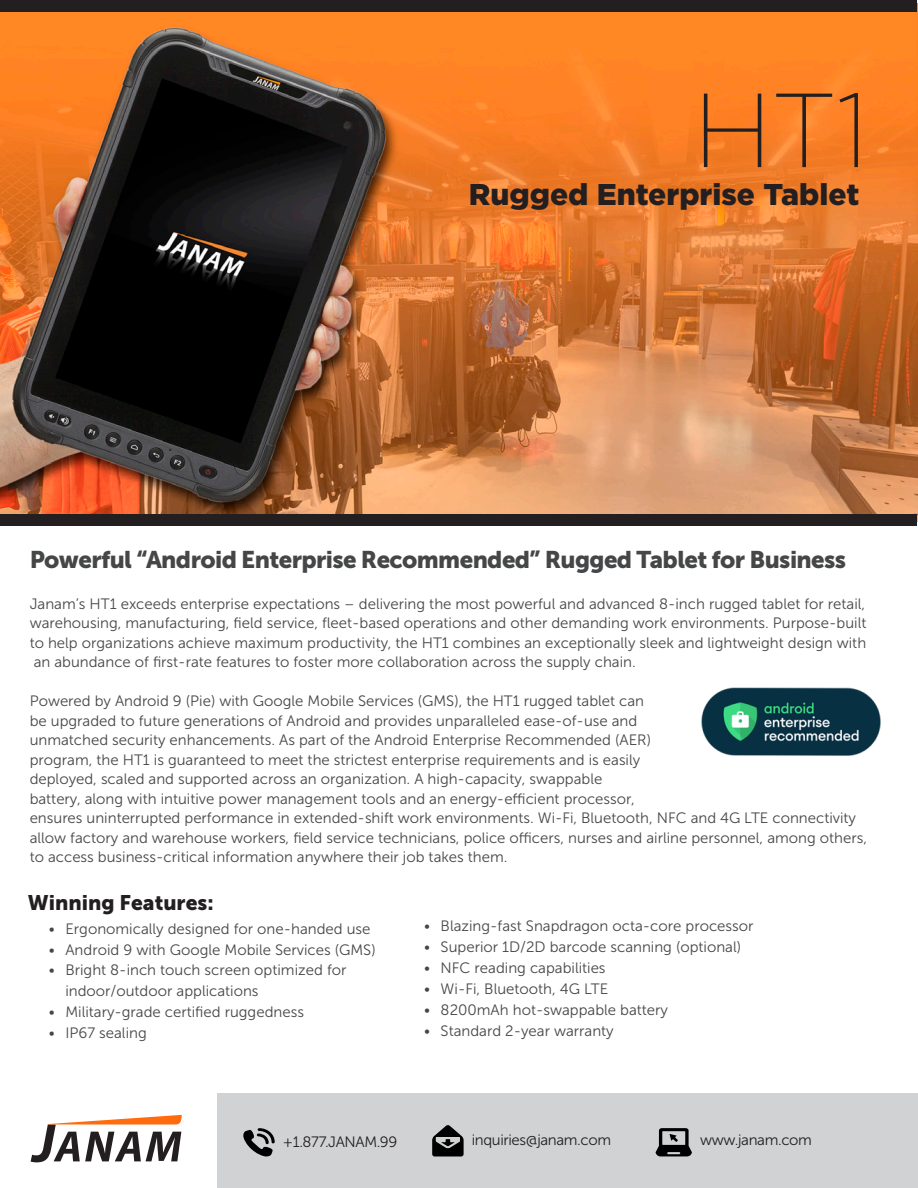
<style>
.page{position:relative;width:918px;height:1188px;background:#fff}
.page>*{position:absolute;margin:0;border:0;box-sizing:border-box;transform-origin:0 0}
.t1{font:200 105px "Gotham";color:#231f20}
.t2{font:900 30px "Gotham";color:#231f20}
.t3{font:24px "Museo Sans 900";letter-spacing:-.025em;color:#454647}
.t4{font:21px "Museo Sans 900";color:#231f20}
.t5{font:15px/19.5px "Museo Sans 300";color:#454647}
.t6{font:15px "Museo Sans 300";letter-spacing:-.025em;color:#231f20}
</style>
<div class="page">
<img style="left:0;top:3px;width:918px;height:518px">
<div style="left:218px;top:1094px;width:700px;height:94px;background:#d1d2d4"></div>
<svg style="left:656px;top:1128px;width:36px;height:28px"></svg>
<svg style="left:243px;top:1128px;width:32px;height:29px"></svg>
<svg style="left:432px;top:1125px;width:32px;height:31px"></svg>
<div style="left:1px;top:514px;width:916px;height:11px;background:#231f20"></div>
<div style="left:1px;top:0;width:916px;height:11px;background:#231f20"></div>
<img style="left:701px;top:687px;width:180px;height:69px">
<svg style="left:31px;top:1115px;width:151px;height:47px"></svg>
<p class="t1" style="left:693px;top:65px;width:179px">HT1</p>
<p class="t2" style="left:469px;top:174px;width:392px">Rugged Enterprise Tablet</p>
<p class="t3" style="left:30px;top:546px;width:818px">Powerful “Android Enterprise Recommended” Rugged Tablet for Business</p>
<p class="t5" style="left:30px;top:594px;width:838px;text-align:justify">Janam’s HT1 exceeds enterprise expectations – delivering the most powerful and advanced 8-inch rugged tablet for retail, warehousing, manufacturing, field service, fleet-based operations and other demanding work environments. Purpose-built to help organizations achieve maximum productivity, the HT1 combines an exceptionally sleek and lightweight design with an abundance of first-rate features to foster more collaboration across the supply chain.</p>
<p class="t5" style="left:30px;top:691px;width:839px">Powered by Android 9 (Pie) with Google Mobile Services (GMS), the HT1 rugged tablet can<br>be upgraded to future generations of Android and provides unparalleled ease-of-use and<br>unmatched security enhancements. As part of the Android Enterprise Recommended (AER)<br>program, the HT1 is guaranteed to meet the strictest enterprise requirements and is easily<br>deployed, scaled and supported across an organization. A high-capacity, swappable<br>battery, along with intuitive power management tools and an energy-efficient processor,<br>ensures uninterrupted performance in extended-shift work environments. Wi-Fi, Bluetooth, NFC and 4G LTE connectivity allow factory and warehouse workers, field service technicians, police officers, nurses and airline personnel, among others, to access business-critical information anywhere their job takes them.</p>
<p class="t4" style="left:28px;top:891px;width:187px">Winning Features:</p>
<p class="t5" style="left:49px;top:919px;width:323px">• Ergonomically designed for one-handed use</p>
<p class="t5" style="left:49px;top:940px;width:328px">• Android 9 with Google Mobile Services (GMS)</p>
<p class="t5" style="left:65px;top:960px;width:283px;line-height:21px;text-indent:-16px">• Bright 8-inch touch screen optimized for indoor/outdoor applications</p>
<p class="t5" style="left:49px;top:1003px;width:257px">• Military-grade certified ruggedness</p>
<p class="t5" style="left:49px;top:1024px;width:99px">• IP67 sealing</p>
<p class="t5" style="left:424px;top:916px;width:331px">• Blazing-fast Snapdragon octa-core processor</p>
<p class="t5" style="left:424px;top:937px;width:319px">• Superior 1D/2D barcode scanning (optional)</p>
<p class="t5" style="left:424px;top:958px;width:183px">• NFC reading capabilities</p>
<p class="t5" style="left:424px;top:979px;width:186px">• Wi-Fi, Bluetooth, 4G LTE</p>
<p class="t5" style="left:424px;top:1000px;width:245px">• 8200mAh hot-swappable battery</p>
<p class="t5" style="left:424px;top:1021px;width:191px">• Standard 2-year warranty</p>
<p class="t6" style="left:283px;top:1134px;width:116px">+1.877.JANAM.99</p>
<p class="t6" style="left:472px;top:1132px;width:141px">inquiries@janam.com</p>
<p class="t6" style="left:700px;top:1132px;width:113px">www.janam.com</p>
</div>
